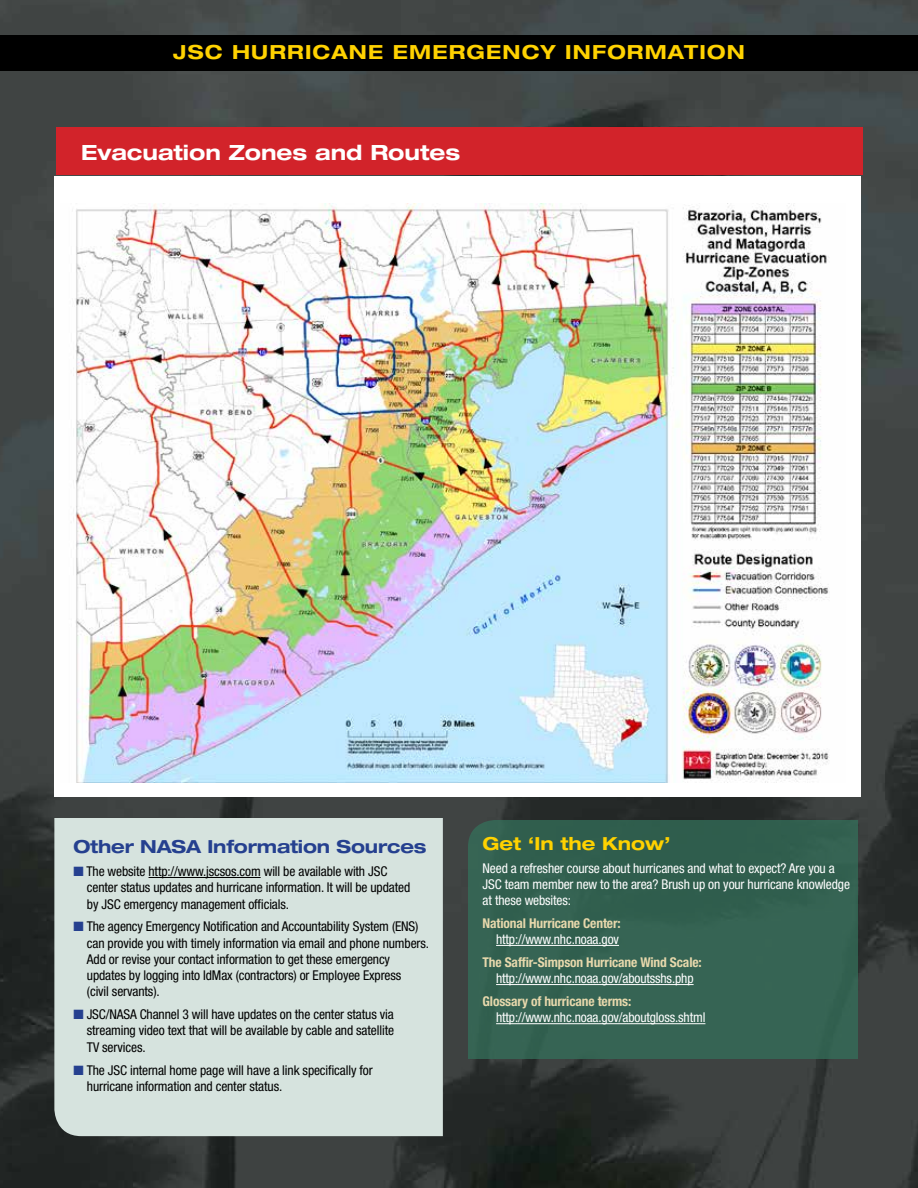
<style>
.page{position:relative;width:918px;height:1188px;background:#fff}
.page>*{position:absolute;margin:0;border:0;box-sizing:border-box;transform-origin:0 0}
.t1{font:700 expanded 21px "Helvetica Neue LT Std";color:#fff}
.t2{font:700 expanded 19.5px "Helvetica Neue LT Std";letter-spacing:.06em;color:#ffd200}
.t3{font:700 expanded 18px "Helvetica Neue LT Std";letter-spacing:-.01em;color:#25408f}
.t4{font:700 expanded 18px "Helvetica Neue LT Std";color:#ffd200}
.t5{font:condensed 13.5px/16.2px "Helvetica Neue LT Std";letter-spacing:-.01em;color:#000}
.t6{font:condensed 13.5px/16.2px "Helvetica Neue LT Std";letter-spacing:-.01em;color:#fff}
.t7{font:700 condensed 13.5px "Helvetica Neue LT Std";letter-spacing:-.01em;color:#e7d8ac}
.s1{color:#25408f}
</style>
<div class="page">
<img style="left:0;top:0;width:918px;height:1188px">
<div style="left:56px;top:128px;width:807px;height:48px;background:#d2232a"></div>
<div style="left:0;top:35px;width:918px;height:36px;background:#000"></div>
<div style="left:54px;top:818px;width:389px;height:318px;background:#d6e3de"></div>
<div style="left:468px;top:820px;width:390px;height:239px;background:#366454"></div>
<hr style="left:496px;top:945px;width:123px;height:1px;background:#fff">
<hr style="left:496px;top:984px;width:198px;height:1px;background:#fff">
<hr style="left:496px;top:1023px;width:209px;height:1px;background:#fff">
<div style="left:54px;top:176px;width:807px;height:621px;background:#fff"></div>
<img style="left:76px;top:204px;width:754px;height:578px">
<hr style="left:149px;top:877px;width:112px;height:1px;background:#000">
<h2 class="t2" style="left:173px;top:39px;width:573px">JSC HURRICANE EMERGENCY INFORMATION</h2>
<h1 class="t1" style="left:81px;top:140px;width:381px">Evacuation Zones and Routes</h1>
<h3 class="t3" style="left:73px;top:835px;width:355px">Other NASA Information Sources</h3>
<p class="t5" style="left:87px;top:863px;width:325px;text-indent:-14px"><span class="s1">■</span> The website http://www.jscsos.com will be available with JSC center status updates and hurricane information. It will be updated by JSC emergency management officials.</p>
<p class="t5" style="left:87px;top:919px;width:344px;text-indent:-14px"><span class="s1">■</span> The agency Emergency Notification and Accountability System (ENS) can provide you with timely information via email and phone numbers.<br>Add or revise your contact information to get these emergency updates by logging into IdMax (contractors) or Employee Express<br>(civil servants).</p>
<p class="t5" style="left:87px;top:1006px;width:309px;text-align:justify;text-indent:-14px"><span class="s1">■</span> JSC/NASA Channel 3 will have updates on the center status via streaming video text that will be available by cable and satellite TV services.</p>
<p class="t5" style="left:87px;top:1062px;width:287px;text-indent:-14px"><span class="s1">■</span> The JSC internal home page will have a link specifically for hurricane information and center status.</p>
<h3 class="t4" style="left:483px;top:832px;width:190px">Get ‘In the Know’</h3>
<p class="t6" style="left:483px;top:860px;width:369px">Need a refresher course about hurricanes and what to expect? Are you a<br>JSC team member new to the area? Brush up on your hurricane knowledge at these websites:</p>
<p class="t7" style="left:483px;top:915px;width:140px">National Hurricane Center:</p>
<p class="t6" style="left:496px;top:931px;width:124px">http://www.nhc.noaa.gov</p>
<p class="t7" style="left:483px;top:954px;width:221px">The Saffir-Simpson Hurricane Wind Scale:</p>
<p class="t6" style="left:496px;top:970px;width:199px">http://www.nhc.noaa.gov/aboutsshs.php</p>
<p class="t7" style="left:483px;top:993px;width:150px">Glossary of hurricane terms:</p>
<p class="t6" style="left:496px;top:1009px;width:211px">http://www.nhc.noaa.gov/aboutgloss.shtml</p>
</div>
